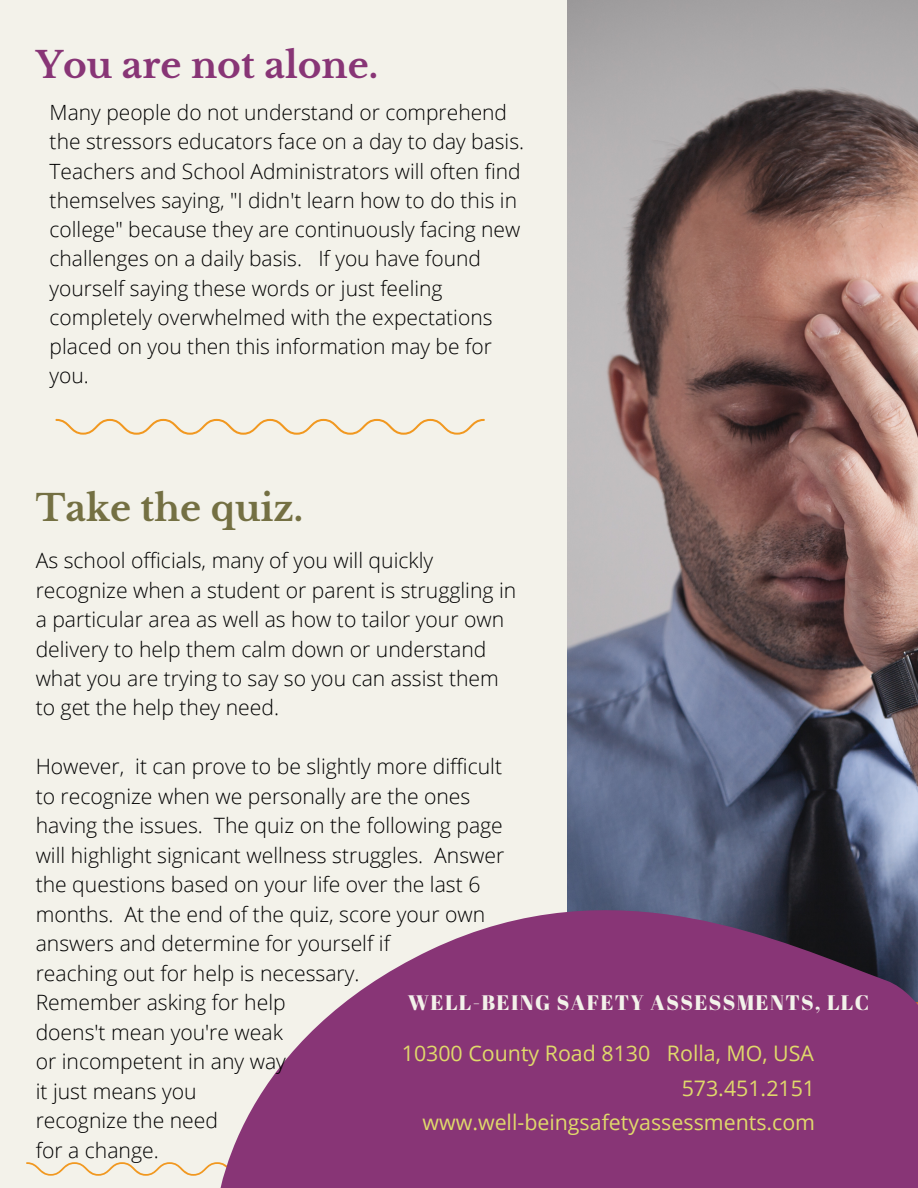
<style>
.page{position:relative;width:918px;height:1188px;background:#f3f2ea}
.page>*{position:absolute;margin:0;border:0;box-sizing:border-box;transform-origin:0 0}
.t1{font:700 36px "Libre Baskerville";color:#883576}
.t2{font:700 36px "Libre Baskerville";color:#747043}
.t3{font:21.45px "Open Sans";color:#e0d96b}
.t4{font:300 21.15px/29.4px "Open Sans";color:#000}
.t5{font:300 21px/29.2px "Open Sans";color:#000}
.t6{font:21px "Abril Fatface";letter-spacing:.065em;color:#f3f2ea}
</style>
<div class="page">
<svg style="left:26px;top:1162px;width:185px;height:14px"></svg>
<svg style="left:55px;top:419px;width:430px;height:16px"></svg>
<img style="left:567px;top:0;width:351px;height:862px">
<svg style="left:211px;top:862px;width:707px;height:326px;fill:#883576"></svg>
<p class="t1" style="left:36px;top:44px;width:344px">You are not alone.</p>
<p class="t5" style="left:50px;top:97px;width:476px">Many people do not understand or comprehend the stressors educators face on a day to day basis.<br>Teachers and School Administrators will often find themselves saying, "I didn't learn how to do this in college" because they are continuously facing new challenges on a daily basis. If you have found yourself saying these words or just feeling completely overwhelmed with the expectations placed on you then this information may be for you.</p>
<p class="t2" style="left:36px;top:486px;width:269px">Take the quiz.</p>
<p class="t4" style="left:36px;top:545px;width:482px">As school officials, many of you will quickly recognize when a student or parent is struggling in a particular area as well as how to tailor your own delivery to help them calm down or understand what you are trying to say so you can assist them to get the help they need.</p>
<p class="t4" style="left:36px;top:751px;width:470px">However, it can prove to be slightly more difficult to recognize when we personally are the ones having the issues. The quiz on the following page will highlight signicant wellness struggles. Answer the questions based on your life over the last 6 months. At the end of the quiz, score your own answers and determine for yourself if</p>
<p class="t4" style="left:36px;top:958px;width:325px">reaching out for help is necessary.</p>
<p class="t4" style="left:36px;top:987px;width:252px">Remember asking for help</p>
<p class="t4" style="left:36px;top:1017px;width:249px">doens't mean you're weak</p>
<p class="t4" style="left:36px;top:1046px;width:252px">or incompetent in any way</p>
<p class="t4" style="left:36px;top:1076px;width:162px">it just means you</p>
<p class="t4" style="left:36px;top:1105px;width:184px">recognize the need</p>
<p class="t4" style="left:36px;top:1135px;width:125px">for a change.</p>
<p class="t6" style="left:408px;top:988px;width:463px">WELL-BEING SAFETY ASSESSMENTS, LLC</p>
<p class="t3" style="left:402px;top:1039px;width:414px">10300 County Road 8130 Rolla, MO, USA</p>
<p class="t3" style="left:682px;top:1073px;width:135px">573.451.2151</p>
<p class="t3" style="left:423px;top:1107px;width:394px">www.well-beingsafetyassessments.com</p>
</div>
